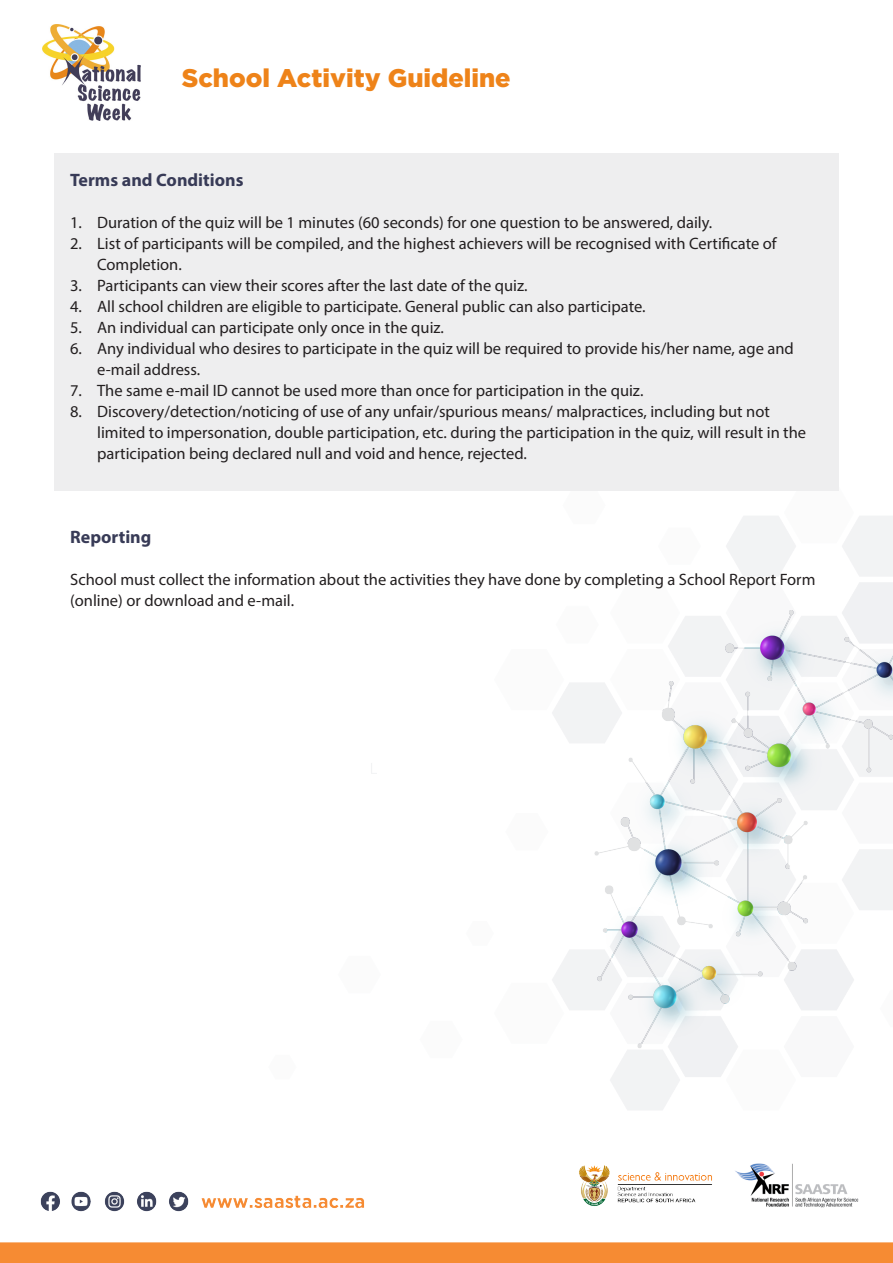
<style>
.page{position:relative;width:893px;height:1263px;background:#fff}
.page>*{position:absolute;margin:0;border:0;box-sizing:border-box;transform-origin:0 0}
.t1{font:900 25.5px "Gotham";color:#ee8319}
.t2{font:700 18px "Myriad Pro";color:#383b57}
.t3{font:16.5px/21px "Myriad Pro";color:#231f20}
</style>
<div class="page">
<img style="left:52px;top:24px;width:841px;height:1086px">
<div style="left:54px;top:153px;width:785px;height:337px;background:#eeeeef"></div>
<img style="left:0;top:1163px;width:893px;height:100px">
<img style="left:42px;top:25px;width:98px;height:96px">
<p class="t1" style="left:182px;top:63px;width:330px">School Activity Guideline</p>
<p class="t2" style="left:70px;top:168px;width:175px">Terms and Conditions</p>
<p class="t3" style="left:70px;top:211px;width:644px">1. Duration of the quiz will be 1 minutes (60 seconds) for one question to be answered, daily.</p>
<p class="t3" style="left:97px;top:232px;width:681px;text-indent:-27px">2. List of participants will be compiled, and the highest achievers will be recognised with Certificate of<br>Completion.</p>
<p class="t3" style="left:70px;top:274px;width:459px">3. Participants can view their scores after the last date of the quiz.</p>
<p class="t3" style="left:70px;top:295px;width:577px">4. All school children are eligible to participate. General public can also participate.</p>
<p class="t3" style="left:70px;top:316px;width:375px">5. An individual can participate only once in the quiz.</p>
<p class="t3" style="left:97px;top:337px;width:698px;text-indent:-27px">6. Any individual who desires to participate in the quiz will be required to provide his/her name, age and e-mail address.</p>
<p class="t3" style="left:70px;top:379px;width:575px">7. The same e-mail ID cannot be used more than once for participation in the quiz.</p>
<p class="t3" style="left:97px;top:400px;width:710px;text-indent:-27px">8. Discovery/detection/noticing of use of any unfair/spurious means/ malpractices, including but not limited to impersonation, double participation, etc. during the participation in the quiz, will result in the participation being declared null and void and hence, rejected.</p>
<p class="t2" style="left:70px;top:525px;width:83px">Reporting</p>
<p class="t3" style="left:70px;top:568px;width:747px">School must collect the information about the activities they have done by completing a School Report Form (online) or download and e-mail.</p>
</div>
